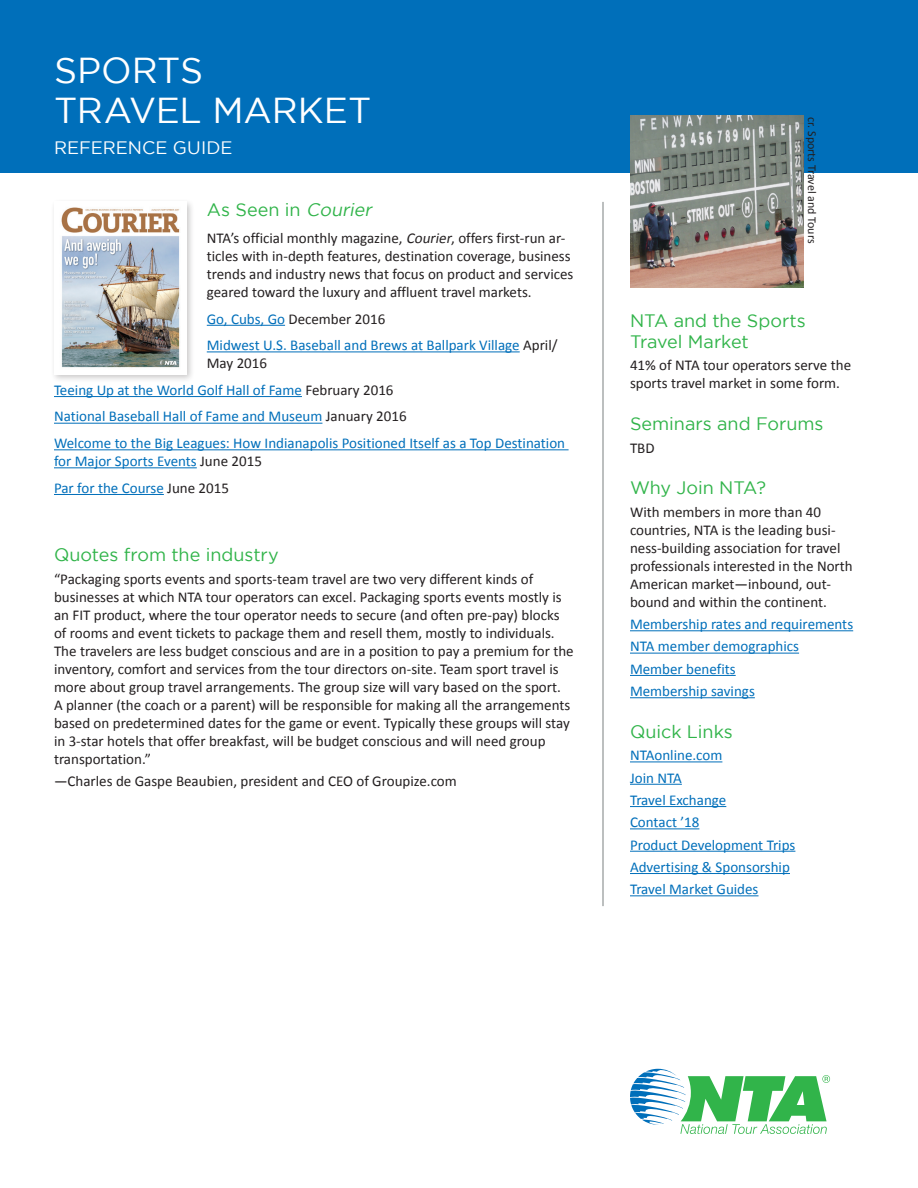
<style>
.page{position:relative;width:918px;height:1188px;background:#fff}
.page>*{position:absolute;margin:0;border:0;box-sizing:border-box;transform-origin:0 0}
.title_header{font:36px/40.5px "Gotham";letter-spacing:-.005em;color:#fff}
.subhead_1{font:18px/21.6px "Gotham";color:#31b44a}
.ref_guide{font:18px "Gotham";letter-spacing:.005em;color:#fff}
.bullet{font:15px/18px "Calibri";color:#231f20}
.body-courier{font:15px/18px "Calibri";color:#006fba}
.body{font:15px/18px "Calibri";color:#231f20}
.body-courier-2{font:15px/18px "Calibri";color:#231f20}
.body-2{font:15px "Calibri";color:#006fba}
.bullet-2{font:12px "Calibri";color:#231f20}
.s1{font-style:italic}
.s2{color:#006fba}
.s3{color:#231f20}
</style>
<div class="page">
<div style="left:0;top:0;width:918px;height:173px;background:#006fba"></div>
<hr style="left:207px;top:325px;width:78px;height:1px;background:#006fba">
<hr style="left:207px;top:351px;width:313px;height:1px;background:#006fba">
<hr style="left:54px;top:396px;width:248px;height:1px;background:#006fba">
<hr style="left:54px;top:423px;width:268px;height:1px;background:#006fba">
<hr style="left:54px;top:449px;width:515px;height:1px;background:#006fba">
<hr style="left:54px;top:467px;width:143px;height:1px;background:#006fba">
<hr style="left:54px;top:494px;width:110px;height:1px;background:#006fba">
<hr style="left:630px;top:630px;width:223px;height:1px;background:#006fba">
<hr style="left:630px;top:653px;width:169px;height:1px;background:#006fba">
<hr style="left:630px;top:675px;width:106px;height:1px;background:#006fba">
<hr style="left:630px;top:697px;width:125px;height:1px;background:#006fba">
<hr style="left:630px;top:761px;width:92px;height:1px;background:#006fba">
<hr style="left:630px;top:784px;width:52px;height:1px;background:#006fba">
<hr style="left:630px;top:806px;width:96px;height:1px;background:#006fba">
<hr style="left:630px;top:828px;width:69px;height:1px;background:#006fba">
<hr style="left:630px;top:851px;width:165px;height:1px;background:#006fba">
<hr style="left:630px;top:873px;width:160px;height:1px;background:#006fba">
<hr style="left:630px;top:895px;width:129px;height:1px;background:#006fba">
<hr style="left:603px;top:202px;width:1px;height:704px;background:#7b8080">
<svg style="left:630px;top:1069px;width:200px;height:65px"></svg>
<div style="left:50px;top:198px;width:145px;height:185px;background:#231f20;opacity:.25"></div>
<img style="left:54px;top:202px;width:133px;height:172px">
<img style="left:630px;top:116px;width:174px;height:172px">
<p class="title_header" style="left:54px;top:49px;width:319px">SPORTS<br>TRAVEL MARKET</p>
<p class="ref_guide" style="left:54px;top:136px;width:180px">REFERENCE GUIDE</p>
<p class="subhead_1" style="left:207px;top:199px;width:171px">As S ee n i n <span class="s1">Courier</span></p>
<p class="body-courier-2" style="left:207px;top:229px;width:368px">NTA’s official monthly magazine, <span class="s1">Courier</span>, offers first-run ar&shy;ticles with in-depth features, destination coverage, business trends and industry news that focus on product and services geared toward the luxury and affluent travel markets.</p>
<p class="body-courier-2" style="left:207px;top:310px;width:180px"><span class="s2">Go, Cubs, Go</span> December 2016</p>
<p class="body-courier" style="left:207px;top:336px;width:352px">Midwest U.S. Baseball and Brews at Ballpark Village <span class="s3">April/<br>May 2016</span></p>
<p class="body-courier" style="left:54px;top:381px;width:341px">Teeing Up at the World Golf Hall of Fame <span class="s3">February 2016</span></p>
<p class="body-courier" style="left:54px;top:408px;width:354px">National Baseball Hall of Fame and Museum <span class="s3">January 2016</span></p>
<p class="body-courier" style="left:54px;top:434px;width:513px">Welcome to the Big Leagues: How Indianapolis Positioned Itself as a Top Destination for Major Sports Events <span class="s3">June 2015</span></p>
<p class="body-courier" style="left:54px;top:479px;width:177px">Par for the Course <span class="s3">June 2015</span></p>
<p class="subhead_1" style="left:54px;top:544px;width:226px">Quotes from the industry</p>
<p class="bullet" style="left:54px;top:570px;width:521px">“Packaging sports events and sports-team travel are two very different kinds of businesses at which NTA tour operators can excel. Packaging sports events mostly is an FIT product, where the tour operator needs to secure (and often pre-pay) blocks of rooms and event tickets to package them and resell them, mostly to individuals.<br>The travelers are less budget conscious and are in a position to pay a premium for the inventory, comfort and services from the tour directors on-site. Team sport travel is more about group travel arrangements. The group size will vary based on the sport.<br>A planner (the coach or a parent) will be responsible for making all the arrangements based on predetermined dates for the game or event. Typically these groups will stay in 3-star hotels that offer breakfast, will be budget conscious and will need group transportation.”</p>
<p class="bullet" style="left:54px;top:772px;width:404px">—Charles de Gaspe Beaubien, president and CEO of Groupize.com</p>
<p class="bullet-2" style="left:820px;top:117px;width:128px;rotate:90deg">cr. Sports Travel and Tours</p>
<p class="subhead_1" style="left:630px;top:309px;width:177px">NTA and the Sports<br>Travel Market</p>
<p class="body" style="left:630px;top:357px;width:223px">41% of NTA tour operators serve the sports travel market in some form.</p>
<p class="subhead_1" style="left:630px;top:413px;width:195px">Seminars and Forums</p>
<p class="body" style="left:630px;top:439px;width:26px">TBD</p>
<p class="subhead_1" style="left:630px;top:477px;width:138px">Why Join NTA?</p>
<p class="body" style="left:630px;top:503px;width:224px">With members in more than 40 countries, NTA is the leading busi&shy;ness-building association for travel professionals interested in the North American market—inbound, out&shy;bound and within the continent.</p>
<p class="body-2" style="left:630px;top:615px;width:225px">Membership rates and requirements</p>
<p class="body-2" style="left:630px;top:637px;width:171px">NTA member demographics</p>
<p class="body-2" style="left:630px;top:659px;width:107px">Member benefits</p>
<p class="body-2" style="left:630px;top:682px;width:126px">Membership savings</p>
<p class="subhead_1" style="left:630px;top:720px;width:104px">Quick Links</p>
<p class="body-2" style="left:630px;top:746px;width:94px">NTAonline.com</p>
<p class="body-2" style="left:630px;top:768px;width:53px">Join NTA</p>
<p class="body-2" style="left:630px;top:790px;width:98px">Travel Exchange</p>
<p class="body-2" style="left:630px;top:813px;width:71px">Contact ’18</p>
<p class="body-2" style="left:630px;top:835px;width:167px">Product Development Trips</p>
<p class="body-2" style="left:630px;top:857px;width:161px">Advertising &amp; Sponsorship</p>
<p class="body-2" style="left:630px;top:880px;width:130px">Travel Market Guides</p>
</div>
